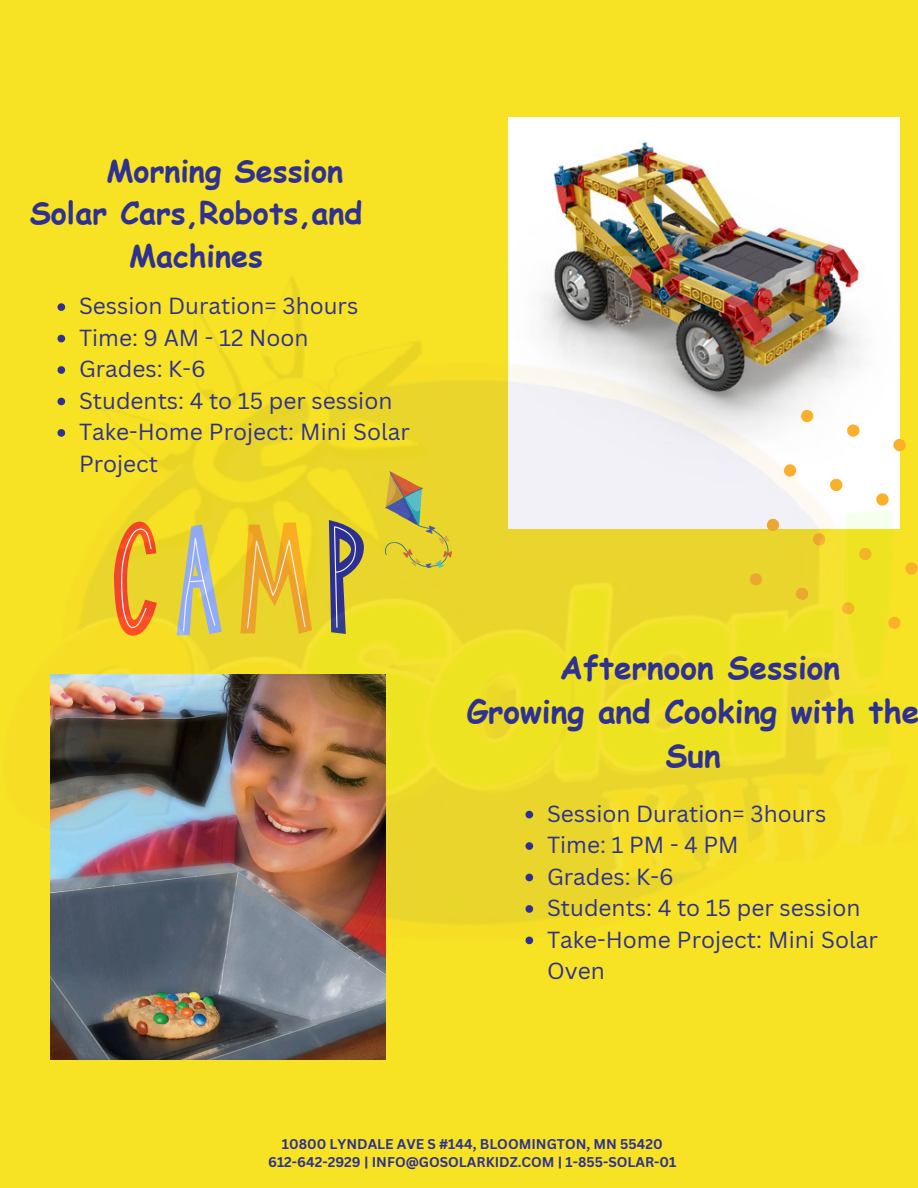
<style>
.page{position:relative;width:918px;height:1188px;background:#f7e224}
.page>*{position:absolute;margin:0;border:0;box-sizing:border-box;transform-origin:0 0}
.t1{font:700 31.8px/44.2px "Comic Sans MS";color:#2e3192;text-align:center}
.t2{font:700 30.6px "Comic Sans MS";color:#2e3192}
.t3{font:700 30.6px "Comic Sans MS";color:#2f3192}
.t4{font:22.65px/31.5px "Canva Sans";color:#2e3192}
.t5{font:700 13.8px "Canva Sans";color:#2e3192}
</style>
<div class="page">
<img style="left:508px;top:117px;width:392px;height:139px">
<img style="left:50px;top:961px;width:335px;height:99px">
<img style="left:46px;top:256px;width:872px;height:705px">
<svg style="left:57px;top:303px;width:8px;height:8px"></svg>
<svg style="left:57px;top:335px;width:8px;height:7px"></svg>
<svg style="left:57px;top:366px;width:8px;height:8px"></svg>
<svg style="left:57px;top:398px;width:8px;height:7px"></svg>
<svg style="left:57px;top:429px;width:8px;height:8px"></svg>
<svg style="left:525px;top:811px;width:8px;height:7px"></svg>
<svg style="left:525px;top:842px;width:8px;height:8px"></svg>
<svg style="left:525px;top:874px;width:8px;height:7px"></svg>
<svg style="left:525px;top:905px;width:8px;height:8px"></svg>
<svg style="left:525px;top:937px;width:8px;height:7px"></svg>
<p class="t3" style="left:107px;top:148px;width:238px">Morning Session</p>
<p class="t2" style="left:30px;top:190px;width:334px">Solar Cars,Robots,and</p>
<p class="t2" style="left:129px;top:233px;width:135px">Machines</p>
<p class="t4" style="left:79px;top:290px;width:281px">Session Duration= 3hours</p>
<p class="t4" style="left:79px;top:321px;width:231px">Time: 9 AM - 12 Noon</p>
<p class="t4" style="left:79px;top:353px;width:128px">Grades: K-6</p>
<p class="t4" style="left:79px;top:384px;width:315px">Students: 4 to 15 per session</p>
<p class="t4" style="left:79px;top:416px;width:332px">Take-Home Project: Mini Solar<br>Project</p>
<p class="t1" style="left:467px;top:644px;width:454px">Afternoon Session<br>Growing and Cooking with the<br>Sun</p>
<p class="t4" style="left:547px;top:797px;width:281px">Session Duration= 3hours</p>
<p class="t4" style="left:547px;top:829px;width:193px">Time: 1 PM - 4 PM</p>
<h1 class="t4" style="left:547px;top:860px;width:128px">Grades: K-6</h1>
<p class="t4" style="left:547px;top:892px;width:315px">Students: 4 to 15 per session</p>
<p class="t4" style="left:547px;top:923px;width:332px">Take-Home Project: Mini Solar<br>Oven</p>
<p class="t5" style="left:282px;top:1134px;width:382px">10800 LYNDALE AVE S #144, BLOOMINGTON, MN 55420</p>
<p class="t5" style="left:268px;top:1153px;width:410px">612-642-2929 | INFO@GOSOLARKIDZ.COM | 1-855-SOLAR-01</p>
</div>
